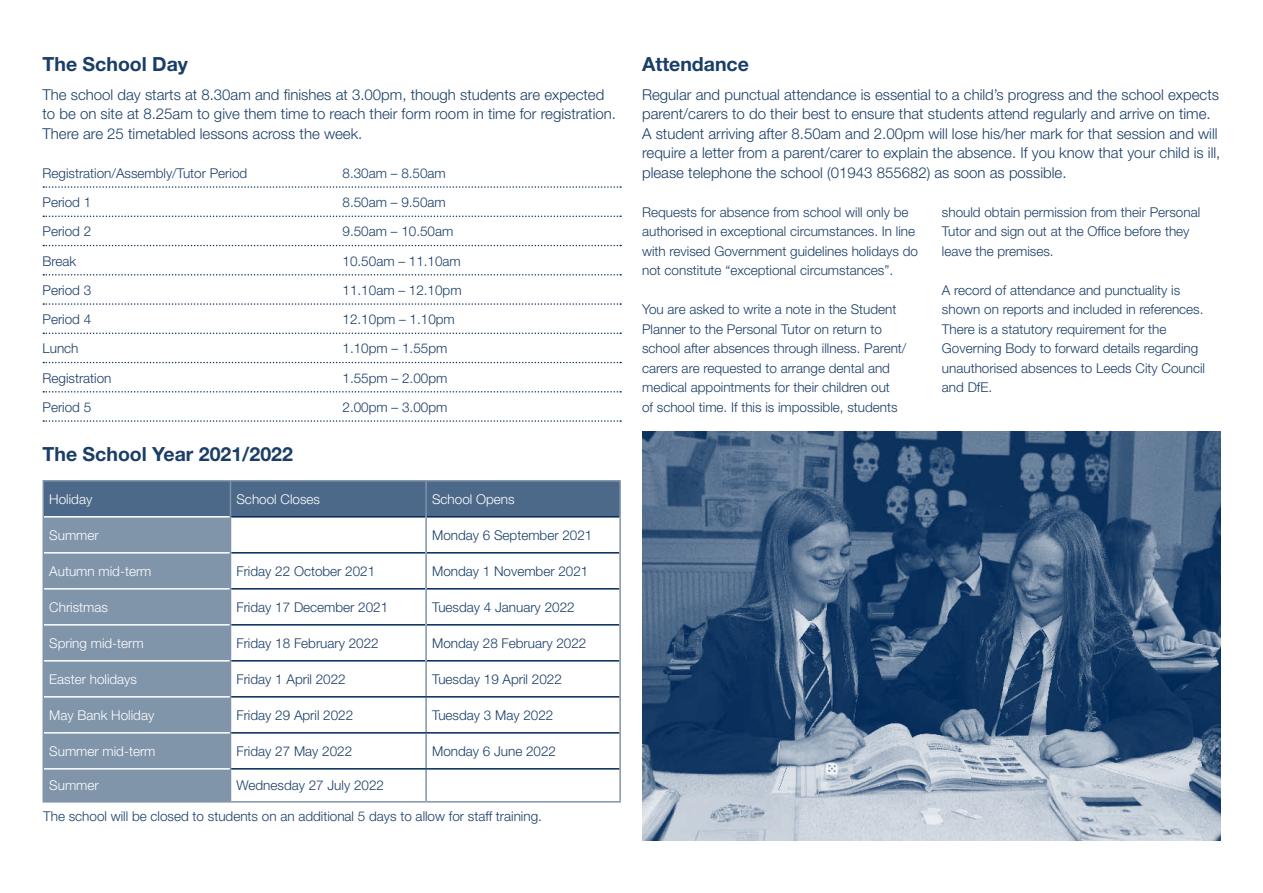
<style>
.page{position:relative;width:1263px;height:893px;background:#fff}
.page>*{position:absolute;margin:0;border:0;box-sizing:border-box;transform-origin:0 0}
.t1{font:700 19.5px "Helvetica Neue LT Std";color:#1a3e67}
.t2{font:300 15px/19.5px "Helvetica Neue LT Std";color:#1a3e67}
.t3{font:300 13.5px/19.5px "Helvetica Neue LT Std";color:#1a3e67}
.t4{font:300 13.5px "Helvetica Neue LT Std";color:#fff}
</style>
<div class="page">
<svg style="left:43px;top:186px;width:578px;height:2px"></svg>
<svg style="left:43px;top:216px;width:578px;height:1px"></svg>
<svg style="left:43px;top:245px;width:578px;height:1px"></svg>
<svg style="left:43px;top:274px;width:578px;height:2px"></svg>
<svg style="left:43px;top:303px;width:578px;height:2px"></svg>
<svg style="left:43px;top:333px;width:578px;height:1px"></svg>
<svg style="left:43px;top:362px;width:578px;height:1px"></svg>
<svg style="left:43px;top:391px;width:578px;height:2px"></svg>
<svg style="left:43px;top:420px;width:578px;height:2px"></svg>
<div style="left:44px;top:482px;width:575px;height:34px;background:#4d6989"></div>
<div style="left:44px;top:518px;width:186px;height:283px;background:#8094aa"></div>
<hr style="left:44px;top:552px;width:186px;height:2px;background:#fff">
<hr style="left:44px;top:588px;width:186px;height:2px;background:#fff">
<hr style="left:44px;top:624px;width:186px;height:2px;background:#fff">
<hr style="left:44px;top:660px;width:186px;height:2px;background:#fff">
<hr style="left:231px;top:516px;width:194px;height:2px;background:#002856">
<hr style="left:427px;top:516px;width:192px;height:2px;background:#002856">
<hr style="left:231px;top:552px;width:194px;height:2px;background:#002856">
<hr style="left:427px;top:552px;width:192px;height:2px;background:#002856">
<hr style="left:231px;top:588px;width:194px;height:2px;background:#002856">
<hr style="left:427px;top:588px;width:192px;height:2px;background:#002856">
<hr style="left:231px;top:624px;width:194px;height:2px;background:#002856">
<hr style="left:427px;top:624px;width:192px;height:2px;background:#002856">
<hr style="left:231px;top:660px;width:194px;height:2px;background:#002856">
<hr style="left:427px;top:660px;width:192px;height:2px;background:#002856">
<hr style="left:230px;top:480px;width:196px;height:2px;background:#8094aa">
<hr style="left:426px;top:480px;width:195px;height:2px;background:#8094aa">
<hr style="left:425px;top:482px;width:2px;height:35px;background:#8094aa">
<hr style="left:619px;top:482px;width:2px;height:35px;background:#8094aa">
<hr style="left:425px;top:517px;width:2px;height:36px;background:#8094aa">
<hr style="left:619px;top:517px;width:2px;height:36px;background:#8094aa">
<hr style="left:425px;top:553px;width:2px;height:36px;background:#8094aa">
<hr style="left:619px;top:553px;width:2px;height:36px;background:#8094aa">
<hr style="left:425px;top:589px;width:2px;height:36px;background:#8094aa">
<hr style="left:619px;top:589px;width:2px;height:36px;background:#8094aa">
<hr style="left:425px;top:625px;width:2px;height:36px;background:#8094aa">
<hr style="left:619px;top:625px;width:2px;height:36px;background:#8094aa">
<hr style="left:425px;top:661px;width:2px;height:35px;background:#8094aa">
<hr style="left:619px;top:661px;width:2px;height:36px;background:#8094aa">
<hr style="left:425px;top:698px;width:2px;height:34px;background:#8094aa">
<hr style="left:619px;top:697px;width:2px;height:36px;background:#8094aa">
<hr style="left:425px;top:734px;width:2px;height:34px;background:#8094aa">
<hr style="left:619px;top:733px;width:2px;height:36px;background:#8094aa">
<hr style="left:425px;top:770px;width:2px;height:31px;background:#8094aa">
<hr style="left:619px;top:769px;width:2px;height:32px;background:#8094aa">
<hr style="left:230px;top:801px;width:196px;height:2px;background:#8094aa">
<hr style="left:426px;top:801px;width:195px;height:2px;background:#8094aa">
<hr style="left:43px;top:480px;width:187px;height:2px;background:#8094aa">
<hr style="left:43px;top:482px;width:1px;height:35px;background:#8094aa">
<hr style="left:230px;top:482px;width:1px;height:35px;background:#8094aa">
<hr style="left:43px;top:517px;width:1px;height:36px;background:#8094aa">
<hr style="left:230px;top:517px;width:1px;height:36px;background:#8094aa">
<hr style="left:43px;top:553px;width:1px;height:36px;background:#8094aa">
<hr style="left:230px;top:553px;width:1px;height:36px;background:#8094aa">
<hr style="left:43px;top:589px;width:1px;height:36px;background:#8094aa">
<hr style="left:230px;top:589px;width:1px;height:36px;background:#8094aa">
<hr style="left:43px;top:625px;width:1px;height:36px;background:#8094aa">
<hr style="left:230px;top:625px;width:1px;height:36px;background:#8094aa">
<hr style="left:43px;top:661px;width:1px;height:36px;background:#8094aa">
<hr style="left:230px;top:661px;width:1px;height:36px;background:#8094aa">
<hr style="left:43px;top:697px;width:1px;height:36px;background:#8094aa">
<hr style="left:230px;top:697px;width:1px;height:36px;background:#8094aa">
<hr style="left:43px;top:733px;width:1px;height:36px;background:#8094aa">
<hr style="left:230px;top:733px;width:1px;height:36px;background:#8094aa">
<hr style="left:43px;top:769px;width:1px;height:32px;background:#8094aa">
<hr style="left:230px;top:769px;width:1px;height:32px;background:#8094aa">
<hr style="left:43px;top:801px;width:187px;height:2px;background:#8094aa">
<hr style="left:44px;top:696px;width:186px;height:2px;background:#fff">
<hr style="left:44px;top:732px;width:186px;height:2px;background:#fff">
<hr style="left:44px;top:768px;width:186px;height:2px;background:#fff">
<hr style="left:231px;top:696px;width:195px;height:2px;background:#002856">
<hr style="left:426px;top:696px;width:193px;height:2px;background:#002856">
<hr style="left:231px;top:732px;width:195px;height:2px;background:#002856">
<hr style="left:426px;top:732px;width:193px;height:2px;background:#002856">
<hr style="left:231px;top:768px;width:195px;height:2px;background:#002856">
<hr style="left:426px;top:768px;width:193px;height:2px;background:#002856">
<img style="left:642px;top:431px;width:578px;height:410px">
<h1 class="t1" style="left:43px;top:52px;width:147px">The School Day</h1>
<p class="t2" style="left:43px;top:84px;width:575px">The school day starts at 8.30am and finishes at 3.00pm, though students are expected to be on site at 8.25am to give them time to reach their form room in time for registration.<br>There are 25 timetabled lessons across the week.</p>
<p class="t3" style="left:43px;top:163px;width:206px">Registration/Assembly/Tutor Period</p>
<p class="t3" style="left:343px;top:163px;width:105px">8.30am – 8.50am</p>
<p class="t3" style="left:43px;top:192px;width:50px">Period 1</p>
<p class="t3" style="left:343px;top:192px;width:105px">8.50am – 9.50am</p>
<p class="t3" style="left:43px;top:221px;width:50px">Period 2</p>
<p class="t3" style="left:343px;top:221px;width:112px">9.50am – 10.50am</p>
<p class="t3" style="left:43px;top:251px;width:35px">Break</p>
<p class="t3" style="left:343px;top:251px;width:120px">10.50am – 11.10am</p>
<p class="t3" style="left:43px;top:280px;width:50px">Period 3</p>
<p class="t3" style="left:343px;top:280px;width:121px">11.10am – 12.10pm</p>
<p class="t3" style="left:43px;top:309px;width:50px">Period 4</p>
<p class="t3" style="left:343px;top:309px;width:114px">12.10pm – 1.10pm</p>
<p class="t3" style="left:43px;top:338px;width:38px">Lunch</p>
<p class="t3" style="left:343px;top:338px;width:106px">1.10pm – 1.55pm</p>
<p class="t3" style="left:43px;top:368px;width:71px">Registration</p>
<p class="t3" style="left:343px;top:368px;width:106px">1.55pm – 2.00pm</p>
<p class="t3" style="left:43px;top:397px;width:50px">Period 5</p>
<p class="t3" style="left:343px;top:397px;width:106px">2.00pm – 3.00pm</p>
<h1 class="t1" style="left:43px;top:442px;width:252px">The School Year 2021/2022</h1>
<p class="t4" style="left:49px;top:491px;width:45px">Holiday</p>
<p class="t4" style="left:236px;top:491px;width:85px">School Closes</p>
<p class="t4" style="left:432px;top:491px;width:84px">School Opens</p>
<p class="t4" style="left:49px;top:527px;width:51px">Summer</p>
<p class="t3" style="left:432px;top:525px;width:162px">Monday 6 September 2021</p>
<p class="t4" style="left:49px;top:563px;width:104px">Autumn mid-term</p>
<p class="t3" style="left:236px;top:561px;width:140px">Friday 22 October 2021</p>
<p class="t3" style="left:432px;top:561px;width:158px">Monday 1 November 2021</p>
<p class="t4" style="left:49px;top:599px;width:60px">Christmas</p>
<p class="t3" style="left:236px;top:597px;width:153px">Friday 17 December 2021</p>
<p class="t3" style="left:432px;top:597px;width:144px">Tuesday 4 January 2022</p>
<p class="t4" style="left:49px;top:635px;width:96px">Spring mid-term</p>
<p class="t3" style="left:236px;top:633px;width:144px">Friday 18 February 2022</p>
<p class="t3" style="left:432px;top:633px;width:156px">Monday 28 February 2022</p>
<p class="t4" style="left:49px;top:671px;width:89px">Easter holidays</p>
<p class="t3" style="left:236px;top:669px;width:111px">Friday 1 April 2022</p>
<p class="t3" style="left:432px;top:669px;width:131px">Tuesday 19 April 2022</p>
<p class="t4" style="left:49px;top:707px;width:107px">May Bank Holiday</p>
<p class="t3" style="left:236px;top:705px;width:118px">Friday 29 April 2022</p>
<p class="t3" style="left:432px;top:705px;width:123px">Tuesday 3 May 2022</p>
<p class="t4" style="left:49px;top:743px;width:108px">Summer mid-term</p>
<p class="t3" style="left:236px;top:741px;width:117px">Friday 27 May 2022</p>
<p class="t3" style="left:432px;top:741px;width:126px">Monday 6 June 2022</p>
<p class="t4" style="left:49px;top:777px;width:51px">Summer</p>
<p class="t3" style="left:236px;top:775px;width:149px">Wednesday 27 July 2022</p>
<p class="t3" style="left:43px;top:806px;width:500px">The school will be closed to students on an additional 5 days to allow for staff training.</p>
<h1 class="t1" style="left:642px;top:52px;width:108px">Attendance</h1>
<p class="t2" style="left:642px;top:84px;width:580px">Regular and punctual attendance is essential to a child’s progress and the school expects parent/carers to do their best to ensure that students attend regularly and arrive on time.<br>A student arriving after 8.50am and 2.00pm will lose his/her mark for that session and will require a letter from a parent/carer to explain the absence. If you know that your child is ill, please telephone the school (01943 855682) as soon as possible.</p>
<p class="t3" style="left:642px;top:202px;width:277px">Requests for absence from school will only be authorised in exceptional circumstances. In line with revised Government guidelines holidays do not constitute “exceptional circumstances”.</p>
<p class="t3" style="left:642px;top:299px;width:266px">You are asked to write a note in the Student Planner to the Personal Tutor on return to school after absences through illness. Parent/ carers are requested to arrange dental and medical appointments for their children out<br>of school time. If this is impossible, students</p>
<p class="t3" style="left:942px;top:202px;width:260px">should obtain permission from their Personal<br>Tutor and sign out at the Office before they leave the premises.</p>
<p class="t3" style="left:942px;top:280px;width:265px">A record of attendance and punctuality is shown on reports and included in references.<br>There is a statutory requirement for the Governing Body to forward details regarding unauthorised absences to Leeds City Council and DfE.</p>
</div>
